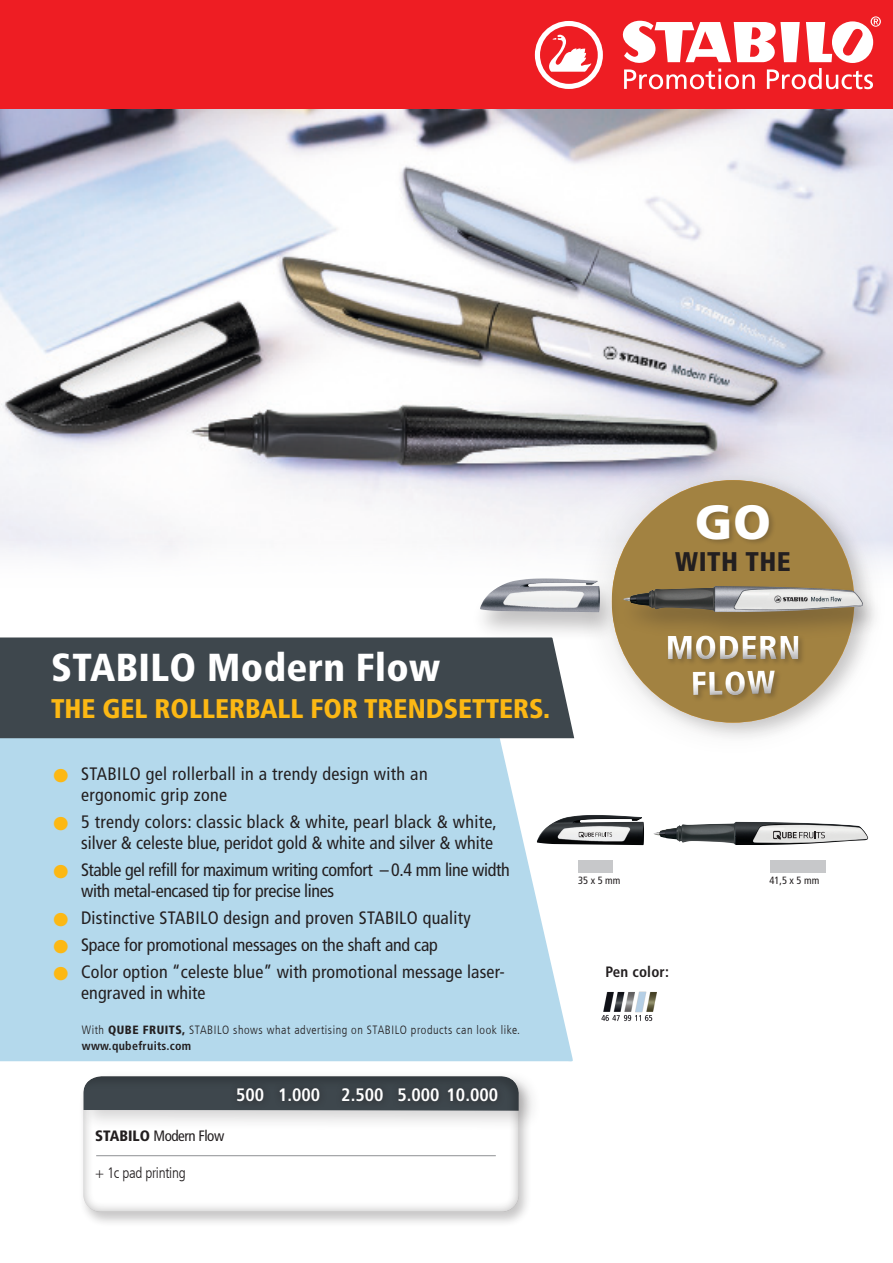
<style>
.page{position:relative;width:893px;height:1263px;background:#fff}
.page>*{position:absolute;margin:0;border:0;box-sizing:border-box;transform-origin:0 0}
.t1{font:900 48px "Frutiger LT Com";color:#fff}
.t2{font:900 condensed 39px "Frutiger LT Com";letter-spacing:.01em;color:#fff}
.t3{font:900 condensed 33px "Frutiger LT Com";letter-spacing:.02em;color:#fff}
.t4{font:900 condensed 27px "Frutiger LT Com";color:#fcb814}
.t5{font:900 condensed 27px "Frutiger LT Com";letter-spacing:.02em;color:#231f20}
.List_Paragraph{font:condensed 18px/21px "Frutiger LT Com";letter-spacing:.01em;color:#231f20}
.List_Paragraph-2{font:condensed 18px/21px "Frutiger LT Com";letter-spacing:-.02em;color:#231f20}
.List_Paragraph-3{font:condensed 18px "Frutiger LT Com";letter-spacing:-.01em;color:#231f20}
.t6{font:700 condensed 18px "Frutiger LT Com";color:#fff}
.t7{font:condensed 15px "Frutiger LT Com";letter-spacing:-.03em;color:#231f20}
.t8{font:300 condensed 15px "Frutiger LT Com";letter-spacing:-.02em;color:#231f20}
.Text{font:700 condensed 15px "Frutiger LT Com";letter-spacing:.01em;color:#231f20}
.Text-2{font:300 condensed 12px/16.5px "Frutiger LT Com";letter-spacing:.045em;color:#231f20}
.t9{font:condensed 10.5px "Frutiger LT Com";color:#231f20}
.s1{font-weight:300;font-size:39px;color:#fcb814}
.s2{font-weight:900}
.s3{font-weight:700}
</style>
<div class="page">
<img style="left:573px;top:815px;width:71px;height:30px">
<img style="left:653px;top:822px;width:215px;height:23px">
<img style="left:0;top:109px;width:893px;height:447px">
<svg style="left:460px;top:411px;width:433px;height:145px"></svg>
<svg style="left:0;top:738px;width:573px;height:324px;background:#b8daec"></svg>
<div style="left:79px;top:1075px;width:453px;height:153px;background:#231f20;opacity:.25"></div>
<div style="left:82px;top:1073px;width:439px;height:140px;background:#231f20;opacity:.33"></div>
<div style="left:78px;top:1068px;width:463px;height:63px;background:#231f20;opacity:.2"></div>
<div style="left:82px;top:1073px;width:439px;height:38px;background:#231f20;opacity:.22"></div>
<hr style="left:96px;top:1155px;width:400px;height:1px;background:#939598">
<div style="left:573px;top:441px;width:320px;height:320px;background:#231f20;opacity:.14"></div>
<div style="left:612px;top:480px;width:242px;height:243px;background:#a28241;border-radius:121px"></div>
<div style="left:0;top:0;width:893px;height:109px;background:#ee1d23"></div>
<svg style="left:622px;top:16px;width:259px;height:73px"></svg>
<svg style="left:535px;top:21px;width:68px;height:68px"></svg>
<div style="left:471px;top:575px;width:414px;height:67px;background:#231f20;opacity:.28"></div>
<img style="left:480px;top:578px;width:383px;height:34px">
<div style="left:773px;top:829px;width:54px;height:12px;background:#231f20;opacity:.95"></div>
<div style="left:229px;top:1081px;width:276px;height:28px;background:#3a4147"></div>
<img style="left:601px;top:991px;width:56px;height:30px">
<div style="left:770px;top:860px;width:55px;height:13px;background:#c7c8ca"></div>
<div style="left:578px;top:860px;width:34px;height:13px;background:#c7c8ca"></div>
<div style="left:578px;top:830px;width:36px;height:9px;background:#231f20;opacity:.95"></div>
<svg style="left:693px;top:670px;width:115px;height:35px"></svg>
<div style="left:661px;top:627px;width:171px;height:41px;background:#231f20;opacity:.75"></div>
<div style="left:695px;top:503px;width:81px;height:43px;background:#231f20;opacity:.24"></div>
<div style="left:0;top:637px;width:575px;height:101px;background:#3e474d"></div>
<p class="t2" style="left:51px;top:644px;width:391px">STABILO Modern Flow</p>
<p class="t4" style="left:51px;top:692px;width:501px">THE GEL ROLLERBALL FOR TRENDSETTERS.</p>
<p class="List_Paragraph" style="left:81px;top:763px;width:348px;text-indent:-30px"><span class="s1">•</span> STABILO gel rollerball in a trendy design with an ergonomic grip zone</p>
<p class="List_Paragraph" style="left:51px;top:811px;width:447px;text-align:right"><span class="s1">•</span> 5 trendy colors: classic black &amp; white, pearl black &amp; white, silver &amp; celeste blue, peridot gold &amp; white and silver &amp; white</p>
<p class="List_Paragraph-2" style="left:81px;top:859px;width:430px;text-indent:-30px"><span class="s1">•</span> Stable gel refill for maximum writing comfort – 0.4 mm line width with metal-encased tip for precise lines</p>
<p class="List_Paragraph" style="left:51px;top:907px;width:421px"><span class="s1">•</span> Distinctive STABILO design and proven STABILO quality</p>
<p class="List_Paragraph-3" style="left:51px;top:933px;width:388px"><span class="s1">•</span> Space for promotional messages on the shaft and cap</p>
<p class="List_Paragraph" style="left:81px;top:961px;width:425px;text-indent:-30px"><span class="s1">•</span> Color option “celeste blue” with promotional message laser&shy;engraved in white</p>
<p class="Text-2" style="left:82px;top:1021px;width:440px">With <span class="s2">QUBE FRUITS,</span> STABILO shows what advertising on STABILO products can look like. <span class="s3">www.qubefruits.com</span></p>
<p class="t7" style="left:95px;top:1126px;width:131px"><span class="s2">STABILO</span> Modern Flow</p>
<p class="t8" style="left:95px;top:1164px;width:92px">+ 1c pad printing</p>
<p class="t6" style="left:236px;top:1084px;width:264px">500 1.000 2.500 5.000 10.000</p>
<p class="t1" style="left:695px;top:492px;width:77px">GO</p>
<p class="t5" style="left:675px;top:545px;width:117px">WITH THE</p>
<h3 class="t3" style="left:666px;top:627px;width:136px">MODERN</h3>
<h3 class="t3" style="left:690px;top:663px;width:86px;rotate:-1deg">FLOW</h3>
<p class="t9" style="left:578px;top:874px;width:44px">35 x 5 mm</p>
<p class="t9" style="left:769px;top:874px;width:51px">41,5 x 5 mm</p>
<p class="Text" style="left:605px;top:962px;width:65px">Pen color:</p>
</div>
